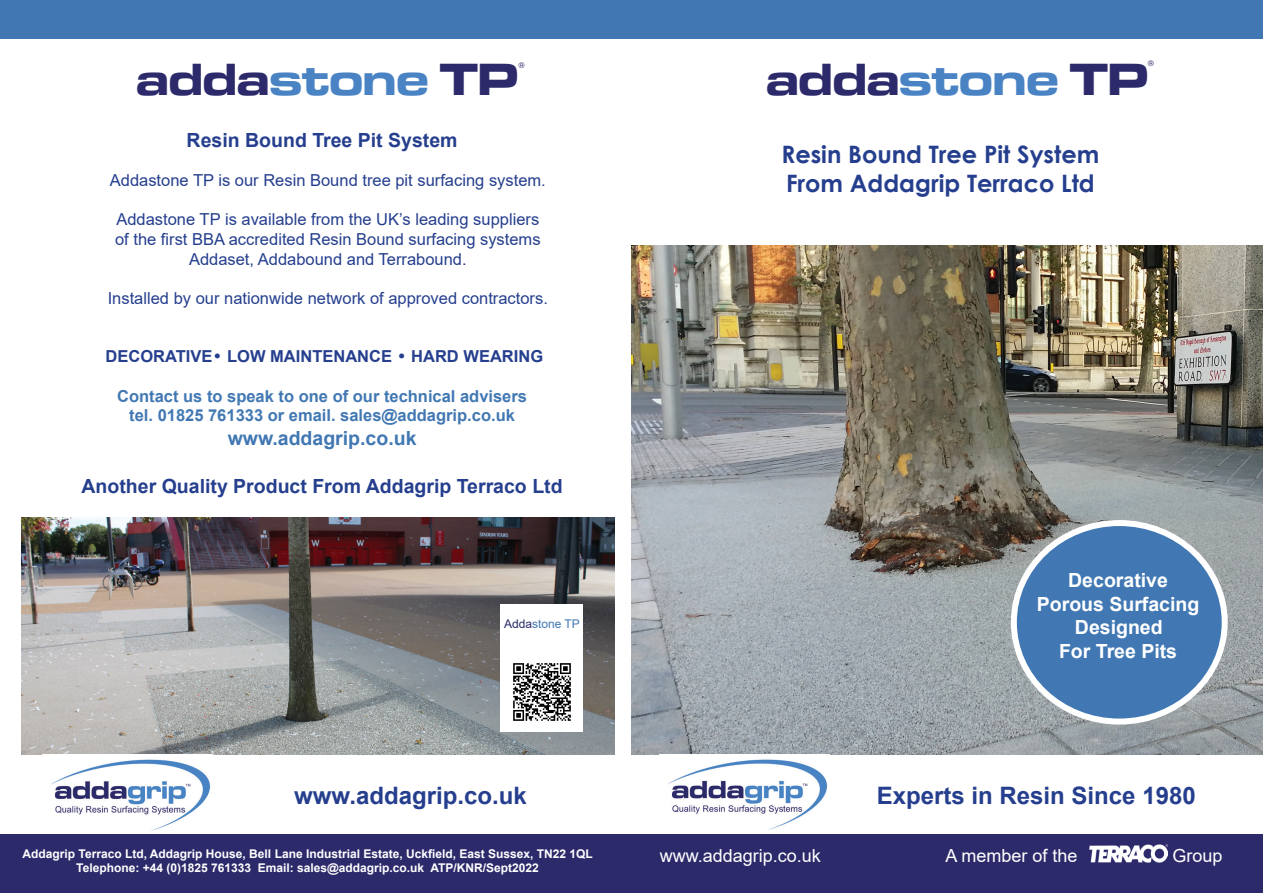
<style>
.page{position:relative;width:1263px;height:893px;background:#fff}
.page>*{position:absolute;margin:0;border:0;box-sizing:border-box;transform-origin:0 0}
.t1{font:46.5px "Microgramma D Bold Exte";color:#2c2a6a}
.t2{font:700 24px "Century Gothic";color:#253f8e}
.t3{font:700 24px "Arial";color:#253f8e}
.t4{font:700 19.5px "Arial";color:#253f8e}
.t5{font:700 19.5px/23.4px "Arial";color:#fff;text-align:center}
.t6{font:700 19.5px "Arial";color:#4178b3}
.t7{font:18px "Arial";color:#fff}
.t8{font:16.5px/19.8px "Arial";color:#253f8e;text-align:center}
.t9{font:700 16.5px/19.8px "Arial";color:#4178b3;text-align:center}
.t10{font:700 16.5px "Arial";color:#253f8e}
.t11{font:700 12px "Arial";color:#fff}
.t12{font:12px "Arial";color:#4178b3}
.t13{font:7.5px "Century Gothic";color:#2c2a6a}
.s1{color:#4983c4}
.s2{font-family:"Century Gothic"}
.s3{color:#2c2a6a}
</style>
<div class="page">
<img style="left:631px;top:245px;width:632px;height:509px">
<div style="left:0;top:0;width:1263px;height:38px;background:#4178b3"></div>
<img style="left:22px;top:518px;width:593px;height:236px">
<img style="left:51px;top:759px;width:160px;height:71px">
<img style="left:668px;top:759px;width:160px;height:70px">
<div style="left:1014px;top:523px;width:211px;height:199px;background:#4178b3;border-radius:50%"></div>
<div style="left:1011px;top:520px;width:217px;height:205px;border:6px solid #fff;border-radius:50%"></div>
<div style="left:0;top:835px;width:1263px;height:58px;background:#2c2a6a"></div>
<img style="left:1089px;top:845px;width:78px;height:18px">
<div style="left:501px;top:604px;width:82px;height:127px;background:#fff"></div>
<img style="left:513px;top:663px;width:58px;height:58px">
<p class="t13" style="left:519px;top:60px;width:7px">®</p>
<p class="t13" style="left:1148px;top:58px;width:7px">®</p>
<h1 class="t1" style="left:136px;top:48px;width:383px">adda<span class="s1">stone</span> TP</h1>
<h1 class="t1" style="left:766px;top:48px;width:383px">adda<span class="s1">stone</span> TP</h1>
<p class="t4" style="left:187px;top:127px;width:272px">Resin Bound Tree Pit System</p>
<h2 class="t2" style="left:781px;top:136px;width:319px">Resin Bound Tree Pit System</h2>
<p class="t8" style="left:110px;top:170px;width:437px">Addastone TP is our Resin Bound tree pit surfacing system.</p>
<h2 class="t2" style="left:786px;top:165px;width:310px">From Addagrip Terraco Ltd</h2>
<p class="t8" style="left:115px;top:209px;width:427px">Addastone TP is available from the UK’s leading suppliers of the first BBA accredited Resin Bound surfacing systems<br>Addaset, Addabound and Terrabound.</p>
<p class="t8" style="left:108px;top:288px;width:442px">Installed by our nationwide network of approved contractors.</p>
<p class="t10" style="left:106px;top:344px;width:439px">DECORATIVE<span class="s2">•</span> LOW MAINTENANCE <span class="s2">•</span> HARD WEARING</p>
<p class="t9" style="left:117px;top:386px;width:411px">Contact us to speak to one of our technical advisers tel. 01825 761333 or email. sales@addagrip.co.uk</p>
<p class="t6" style="left:228px;top:424px;width:190px">www.addagrip.co.uk</p>
<p class="t4" style="left:82px;top:473px;width:483px">Another Quality Product From Addagrip Terraco Ltd</p>
<p class="t12" style="left:504px;top:616px;width:77px"><span class="s3">Adda</span>stone TP</p>
<p class="t5" style="left:1037px;top:569px;width:164px">Decorative<br>Porous Surfacing<br>Designed<br>For Tree Pits</p>
<h2 class="t3" style="left:294px;top:778px;width:234px">www.addagrip.co.uk</h2>
<h2 class="t3" style="left:877px;top:778px;width:320px">Experts in Resin Since 1980</h2>
<p class="t11" style="left:23px;top:845px;width:572px">Addagrip Terraco Ltd, Addagrip House, Bell Lane Industrial Estate, Uckfield, East Sussex, TN22 1QL</p>
<p class="t7" style="left:660px;top:843px;width:163px">www.addagrip.co.uk</p>
<p class="t7" style="left:945px;top:843px;width:134px">A member of the</p>
<p class="t7" style="left:1172px;top:843px;width:52px">Group</p>
<p class="t11" style="left:76px;top:860px;width:464px">Telephone: +44 (0)1825 761333 Email: sales@addagrip.co.uk ATP/KNR/Sept2022</p>
</div>
